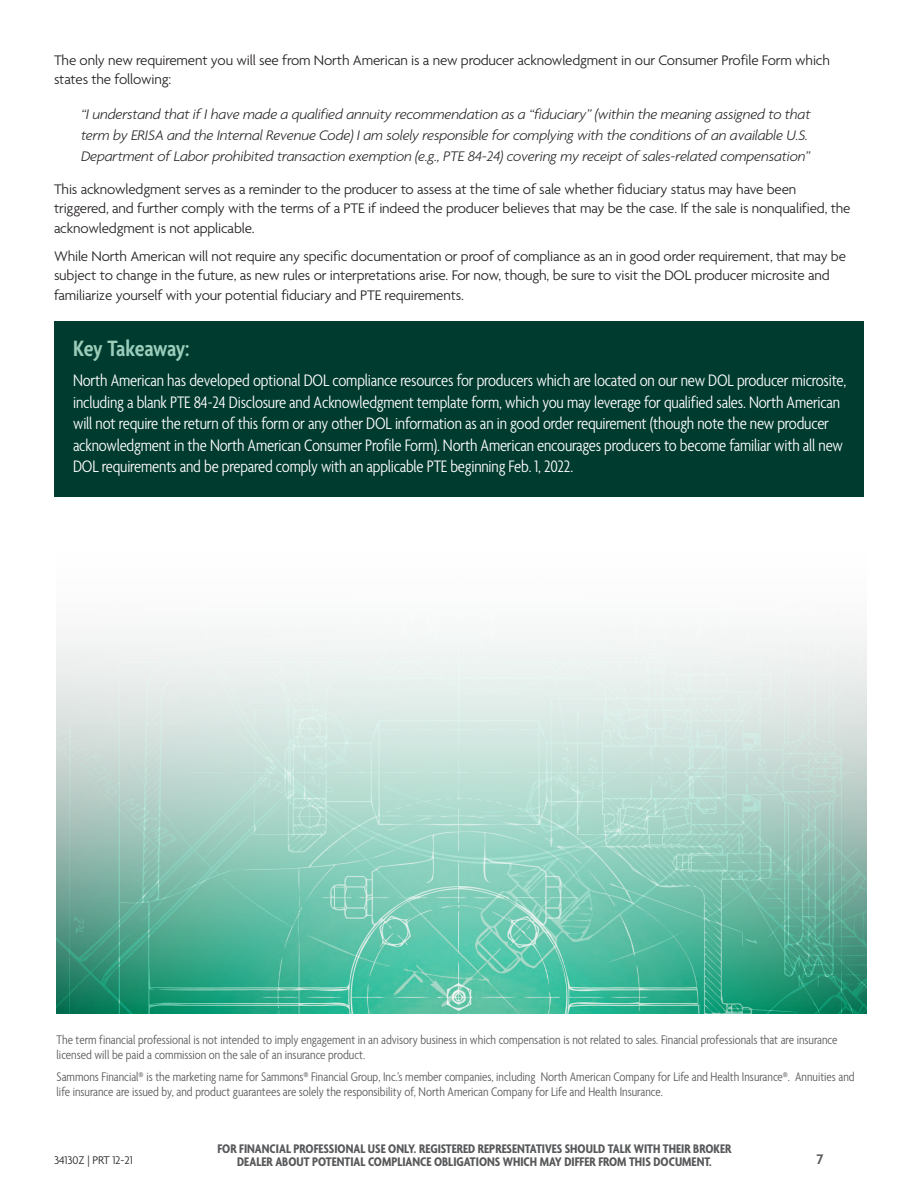
<style>
.page{position:relative;width:918px;height:1188px;background:#fff}
.page>*{position:absolute;margin:0;border:0;box-sizing:border-box;transform-origin:0 0}
.t1{font:600 condensed 24px "Agenda";letter-spacing:-.02em;color:#9acdba}
.t2{font:300 condensed 18px/21.6px "Agenda";letter-spacing:-.01em;color:#fff}
.t3{font:300 15px/19.5px "Agenda";letter-spacing:-.01em;color:#231f20}
.t4{font:italic 300 15px/21px "Agenda";letter-spacing:-.01em;color:#231f20}
.t5{font:600 15px "Agenda";color:#57585a}
.Disclosures{font:300 condensed 13.5px/15px "Agenda";color:#57585a}
.t6{font:700 condensed 13.5px/13.5px "Agenda";color:#57585a;text-align:center}
.t7{font:300 12px "Agenda";letter-spacing:-.01em;color:#231f20}
</style>
<div class="page">
<div style="left:54px;top:322px;width:810px;height:175px;background:#003b2f"></div>
<img style="left:57px;top:634px;width:810px;height:380px">
<p class="t3" style="left:54px;top:51px;width:778px">The only new requirement you will see from North American is a new producer acknowledgment in our Consumer Profile Form which states the following:</p>
<p class="t4" style="left:81px;top:103px;width:731px">“I understand that if I have made a qualified annuity recommendation as a “fiduciary” (within the meaning assigned to that term by ERISA and the Internal Revenue Code) I am solely responsible for complying with the conditions of an available U.S.<br>Department of Labor prohibited transaction exemption (e.g., PTE 84-24) covering my receipt of sales-related compensation”</p>
<p class="t3" style="left:54px;top:180px;width:798px">This acknowledgment serves as a reminder to the producer to assess at the time of sale whether fiduciary status may have been triggered, and further comply with the terms of a PTE if indeed the producer believes that may be the case. If the sale is nonqualified, the acknowledgment is not applicable.</p>
<p class="t3" style="left:54px;top:247px;width:794px">While North American will not require any specific documentation or proof of compliance as an in good order requirement, that may be subject to change in the future, as new rules or interpretations arise. For now, though, be sure to visit the DOL producer microsite and familiarize yourself with your potential fiduciary and PTE requirements.</p>
<p class="t1" style="left:73px;top:335px;width:118px">Key Takeaway:</p>
<p class="t2" style="left:73px;top:371px;width:775px">North American has developed optional DOL compliance resources for producers which are located on our new DOL producer microsite, including a blank PTE 84-24 Disclosure and Acknowledgment template form, which you may leverage for qualified sales. North American will not require the return of this form or any other DOL information as an in good order requirement (though note the new producer acknowledgment in the North American Consumer Profile Form). North American encourages producers to become familiar with all new DOL requirements and be prepared comply with an applicable PTE beginning Feb. 1, 2022.</p>
<p class="Disclosures" style="left:57px;top:1033px;width:782px">The term financial professional is not intended to imply engagement in an advisory business in which compensation is not related to sales. Financial professionals that are insurance licensed will be paid a commission on the sale of an insurance product.</p>
<p class="Disclosures" style="left:57px;top:1070px;width:800px">Sammons Financial® is the marketing name for Sammons® Financial Group, Inc.’s member companies, including North American Company for Life and Health Insurance®. Annuities and life insurance are issued by, and product guarantees are solely the responsibility of, North American Company for Life and Health Insurance.</p>
<p class="t6" style="left:217px;top:1143px;width:516px">FOR FINANCIAL PROFESSIONAL USE ONLY. REGISTERED REPRESENTATIVES SHOULD TALK WITH THEIR BROKER<br>DEALER ABOUT POTENTIAL COMPLIANCE OBLIGATIONS WHICH MAY DIFFER FROM THIS DOCUMENT.</p>
<p class="t7" style="left:54px;top:1154px;width:80px">34130Z | PRT 12-21</p>
<p class="t5" style="left:817px;top:1151px;width:8px">7</p>
</div>
